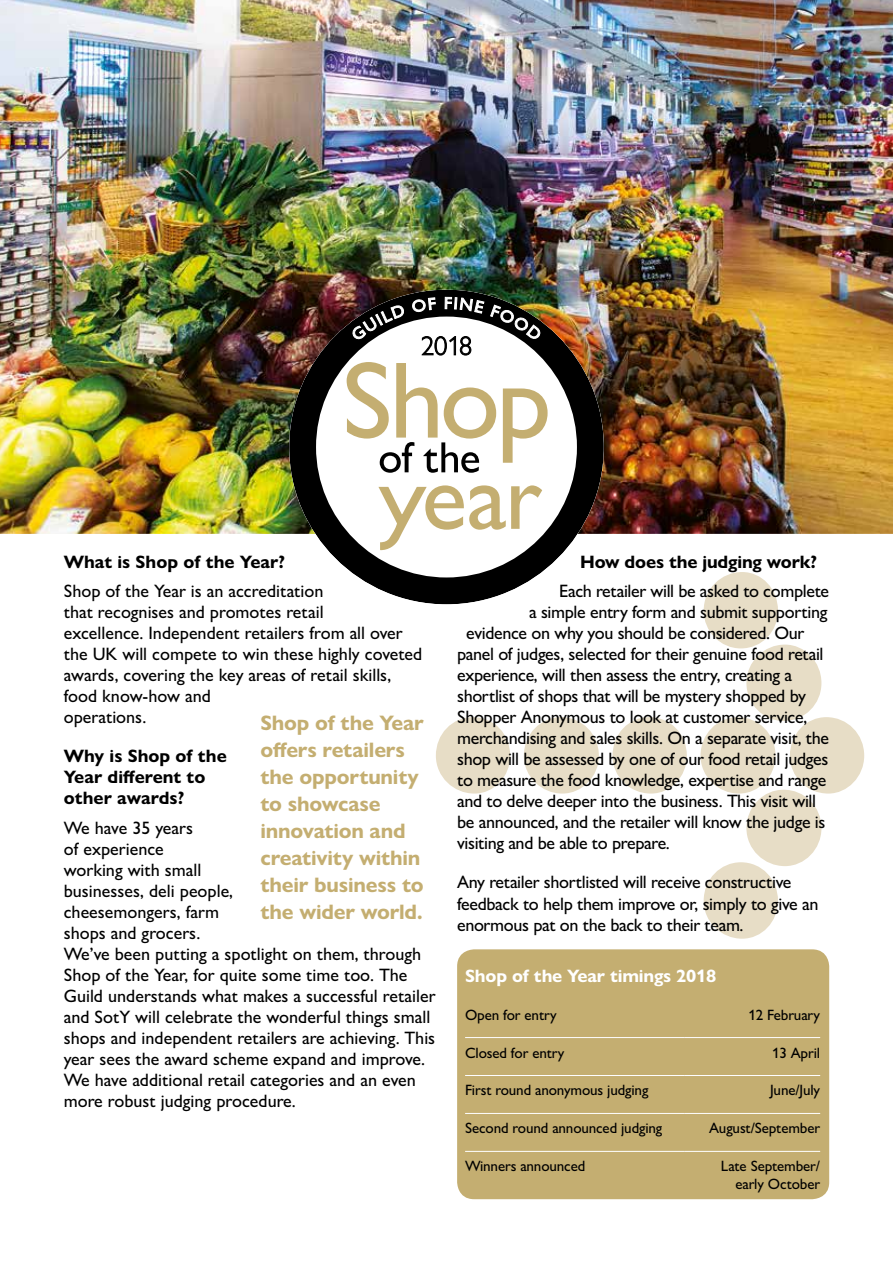
<style>
.page{position:relative;width:893px;height:1263px;background:#fff}
.page>*{position:absolute;margin:0;border:0;box-sizing:border-box;transform-origin:0 0}
.t1{font:700 21px/27px "Gill Sans Nova";letter-spacing:-.01em;color:#c4ae71}
.t2{font:500 18px/21px "Gill Sans Nova";letter-spacing:-.02em;color:#000}
.t3{font:500 18px/21px "Gill Sans Nova";color:#000}
.t4{font:700 18px/21px "Gill Sans Nova";color:#000}
.t5{font:700 18px "Gill Sans Nova";letter-spacing:-.01em;color:#fff}
.t6{font:500 15px/18px "Gill Sans Nova";letter-spacing:-.01em;color:#000;text-align:right}
</style>
<div class="page">
<img style="left:0;top:0;width:893px;height:534px">
<svg style="left:436px;top:572px;width:428px;height:367px"></svg>
<img style="left:289px;top:290px;width:315px;height:314px">
<svg style="left:421px;top:335px;width:51px;height:21px"></svg>
<svg style="left:503px;top:388px;width:45px;height:75px"></svg>
<svg style="left:378px;top:485px;width:164px;height:65px"></svg>
<svg style="left:347px;top:362px;width:149px;height:111px"></svg>
<svg style="left:352px;top:305px;width:53px;height:35px"></svg>
<svg style="left:412px;top:297px;width:24px;height:16px"></svg>
<svg style="left:445px;top:297px;width:39px;height:17px"></svg>
<svg style="left:490px;top:305px;width:51px;height:34px"></svg>
<div style="left:457px;top:949px;width:372px;height:250px;background:#c4ae71;border-radius:17px"></div>
<hr style="left:465px;top:1037px;width:219px;height:1px;background:#fff">
<hr style="left:684px;top:1037px;width:136px;height:1px;background:#fff">
<hr style="left:465px;top:1075px;width:219px;height:1px;background:#fff">
<hr style="left:684px;top:1075px;width:136px;height:1px;background:#fff">
<hr style="left:465px;top:1113px;width:219px;height:1px;background:#fff">
<hr style="left:684px;top:1113px;width:136px;height:1px;background:#fff">
<hr style="left:465px;top:1151px;width:219px;height:1px;background:#fff">
<hr style="left:684px;top:1151px;width:136px;height:1px;background:#fff">
<p class="t4" style="left:64px;top:551px;width:223px">What is Shop of the Year?</p>
<p class="t3" style="left:64px;top:581px;width:360px">Shop of the Year is an accreditation<br>that recognises and promotes retail<br>excellence. Independent retailers from all over the UK will compete to win these highly coveted awards, covering the key areas of retail skills, food know-how and<br>operations.</p>
<p class="t4" style="left:64px;top:746px;width:164px">Why is Shop of the<br>Year different to other awards?</p>
<p class="t3" style="left:64px;top:817px;width:373px">We have 35 years<br>of experience<br>working with small<br>businesses, deli people,<br>cheesemongers, farm<br>shops and grocers.<br>We’ve been putting a spotlight on them, through Shop of the Year, for quite some time too. The Guild understands what makes a successful retailer and SotY will celebrate the wonderful things small shops and independent retailers are achieving. This year sees the award scheme expand and improve.<br>We have additional retail categories and an even more robust judging procedure.</p>
<p class="t1" style="left:260px;top:709px;width:165px">Shop of the Year offers retailers the opportunity to showcase innovation and creativity within their business to the wider world.</p>
<p class="t4" style="left:580px;top:551px;width:238px">How does the judging work?</p>
<p class="t2" style="left:559px;top:581px;width:272px">Each retailer will be asked to complete</p>
<p class="t2" style="left:529px;top:602px;width:300px">a simple entry form and submit supporting</p>
<p class="t2" style="left:466px;top:623px;width:340px">evidence on why you should be considered. Our</p>
<p class="t2" style="left:457px;top:644px;width:368px">panel of judges, selected for their genuine food retail</p>
<p class="t2" style="left:457px;top:665px;width:336px">experience, will then assess the entry, creating a</p>
<p class="t2" style="left:457px;top:686px;width:350px">shortlist of shops that will be mystery shopped by</p>
<p class="t2" style="left:457px;top:707px;width:352px">Shopper Anonymous to look at customer service,</p>
<p class="t2" style="left:457px;top:728px;width:374px">merchandising and sales skills. On a separate visit, the</p>
<p class="t2" style="left:457px;top:749px;width:373px">shop will be assessed by one of our food retail judges</p>
<p class="t2" style="left:457px;top:770px;width:371px">to measure the food knowledge, expertise and range</p>
<p class="t2" style="left:457px;top:791px;width:360px">and to delve deeper into the business. This visit will</p>
<p class="t2" style="left:457px;top:812px;width:370px">be announced, and the retailer will know the judge is</p>
<p class="t2" style="left:457px;top:833px;width:214px">visiting and be able to prepare.</p>
<p class="t2" style="left:457px;top:872px;width:363px">Any retailer shortlisted will receive constructive feedback to help them improve or, simply to give an enormous pat on the back to their team.</p>
<p class="t5" style="left:465px;top:964px;width:253px">Shop of the Year timings 2018</p>
<p class="t6" style="left:465px;top:1005px;width:93px">Open for entry</p>
<p class="t6" style="left:748px;top:1005px;width:73px">12 February</p>
<p class="t6" style="left:465px;top:1043px;width:101px">Closed for entry</p>
<p class="t6" style="left:772px;top:1043px;width:50px">13 April</p>
<p class="t6" style="left:465px;top:1081px;width:185px">First round anonymous judging</p>
<p class="t6" style="left:770px;top:1081px;width:52px">June/July</p>
<p class="t6" style="left:465px;top:1119px;width:199px">Second round announced judging</p>
<p class="t6" style="left:709px;top:1119px;width:113px">August/September</p>
<p class="t6" style="left:465px;top:1157px;width:122px">Winners announced</p>
<p class="t6" style="left:721px;top:1157px;width:101px">Late September/ early October</p>
</div>
